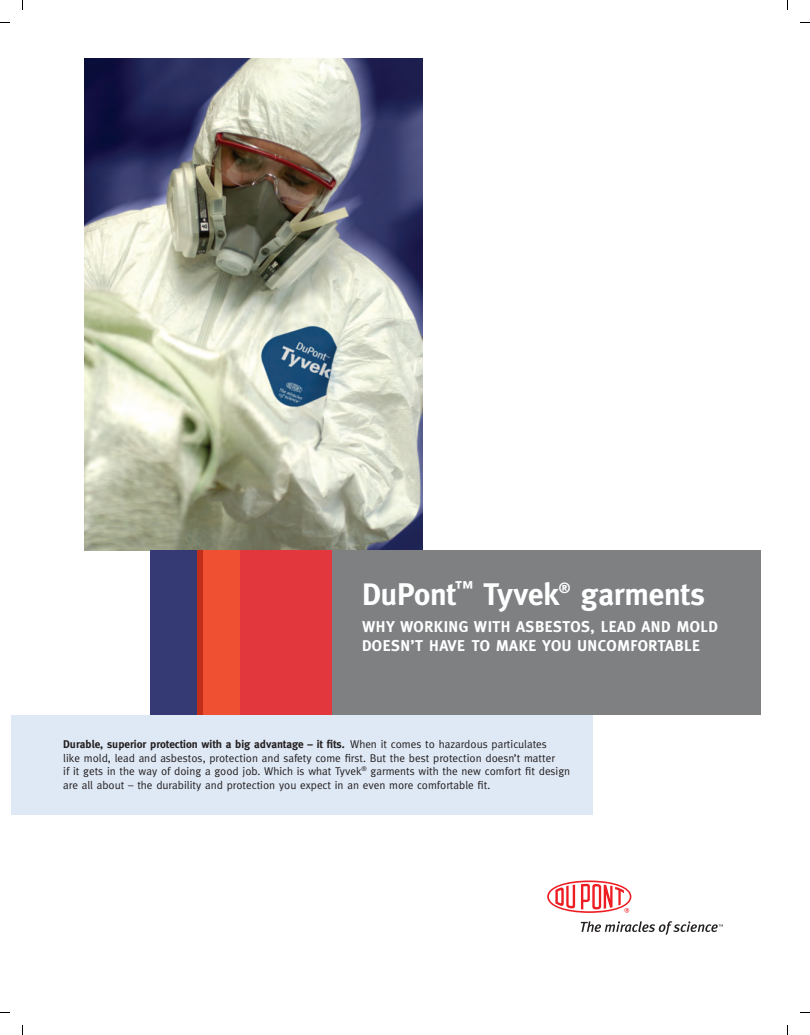
<style>
.page{position:relative;width:810px;height:1035px;background:#fff}
.page>*{position:absolute;margin:0;border:0;box-sizing:border-box;transform-origin:0 0}
.t1{font:700 31.25px "Meta";letter-spacing:-.01em;color:#fff}
.t2{font:700 15.62px/18.8px "Meta";letter-spacing:.03em;color:#fff}
.t3{font:11.25px/13.5px "Meta";color:#231f20}
.s1{font-weight:700}
</style>
<div class="page">
<img style="left:84px;top:58px;width:339px;height:492px">
<svg style="left:547px;top:881px;width:84px;height:32px"></svg>
<svg style="left:581px;top:921px;width:142px;height:14px"></svg>
<div style="left:11px;top:715px;width:582px;height:100px;background:#dfe9f5"></div>
<div style="left:332px;top:550px;width:429px;height:165px;background:#7e8082"></div>
<div style="left:239px;top:550px;width:93px;height:165px;background:#e1373d"></div>
<div style="left:203px;top:550px;width:36px;height:165px;background:#ef5032"></div>
<div style="left:196px;top:550px;width:7px;height:165px;background:#c02d19"></div>
<div style="left:150px;top:550px;width:46px;height:165px;background:#363a74"></div>
<h1 class="t1" style="left:362px;top:581px;width:345px">DuPont<sup>™</sup> Tyvek<sup>®</sup> garments</h1>
<h2 class="t2" style="left:362px;top:619px;width:358px">WHY WORKING WITH ASBESTOS, LEAD AND MOLD<br>DOESN’T HAVE TO MAKE YOU UNCOMFORTABLE</h2>
<p class="t3" style="left:63px;top:738px;width:509px"><span class="s1">Durable, superior protection with a big advantage – it fits.</span> When it comes to hazardous particulates<br>like mold, lead and asbestos, protection and safety come first. But the best protection doesn’t matter<br>if it gets in the way of doing a good job. Which is what Tyvek<sup>®</sup> garments with the new comfort fit design are all about – the durability and protection you expect in an even more comfortable fit.</p>
</div>
